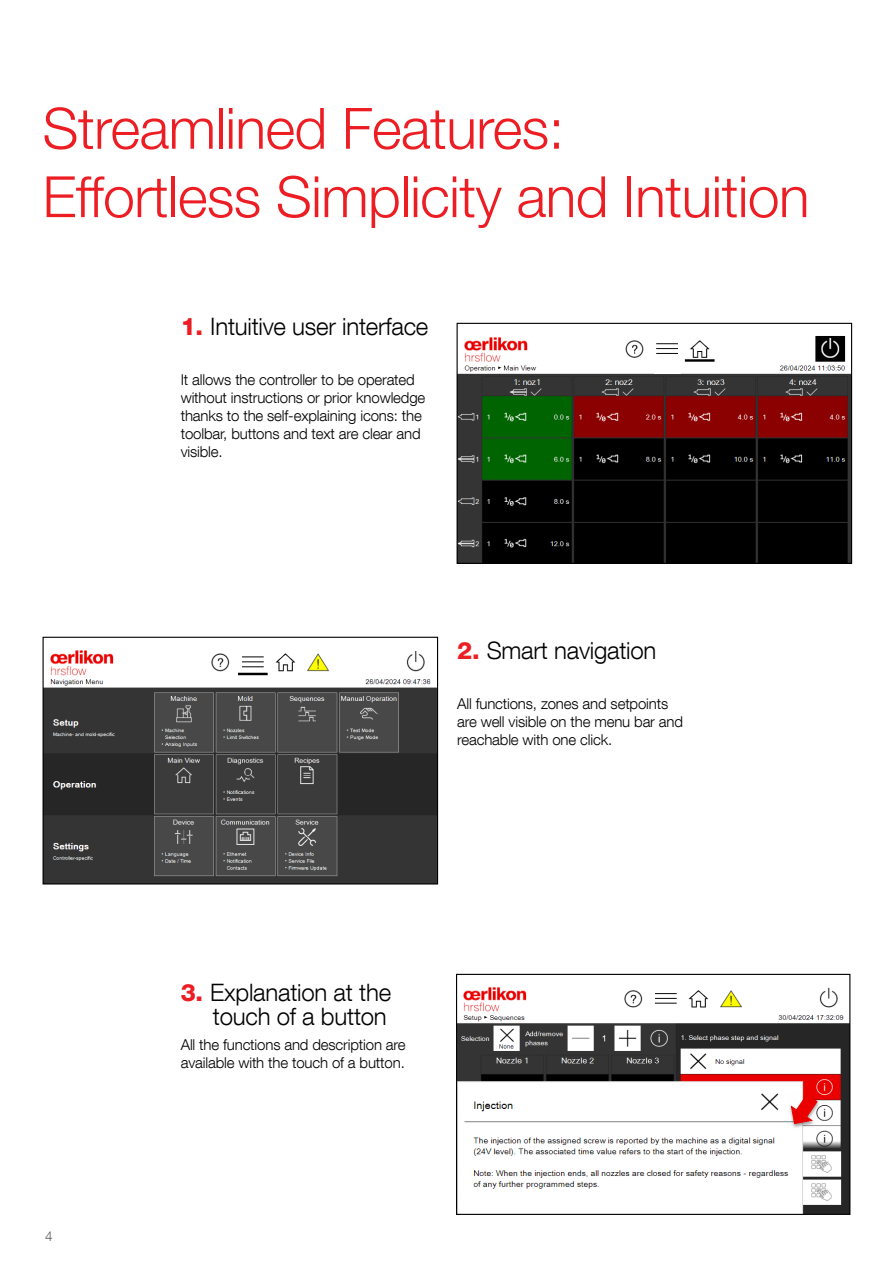
<style>
.page{position:relative;width:893px;height:1263px;background:#fff}
.page>*{position:absolute;margin:0;border:0;box-sizing:border-box;transform-origin:0 0}
.t1{font:300 57px/68.4px "Helvetica Neue LT Com";letter-spacing:-.01em;color:#ed1d24}
.t2{font:300 24px/24px "Helvetica Neue LT Com";letter-spacing:-.01em;color:#000;text-align:right}
.t3{font:300 15px/18px "Helvetica Neue LT Com";letter-spacing:-.01em;color:#000}
.t4{font:300 13.5px "Helvetica Neue LT Com";color:#58595b}
.s1{font-weight:800;color:#ed1d24}
</style>
<div class="page">
<img style="left:45px;top:650px;width:391px;height:232px">
<div style="left:43px;top:637px;width:395px;height:247px;border:1px solid #000"></div>
<img style="left:459px;top:336px;width:391px;height:226px">
<div style="left:457px;top:323px;width:395px;height:241px;border:1px solid #000"></div>
<img style="left:458px;top:987px;width:390px;height:226px">
<img style="left:459px;top:1083px;width:342px;height:129px">
<div style="left:457px;top:1081px;width:346px;height:133px;border:1px solid #d9d9d9"></div>
<img style="left:786px;top:1092px;width:36px;height:39px">
<svg style="left:790px;top:1093px;width:28px;height:32px"></svg>
<div style="left:456px;top:974px;width:394px;height:241px;border:1px solid #000"></div>
<div style="left:655px;top:1010px;width:27px;height:12px;background:#fff"></div>
<div style="left:655px;top:361px;width:26px;height:13px;background:#fff"></div>
<h1 class="t1" style="left:43px;top:93px;width:768px">Streamlined Features:<br>Effortless Simplicity and Intuition</h1>
<h2 class="t2" style="left:181px;top:314px;width:249px"><span class="s1">1.</span> Intuitive user interface</h2>
<p class="t4" style="left:45px;top:1227px;width:9px">4</p>
<p class="t3" style="left:181px;top:370px;width:246px">It allows the controller to be operated without instructions or prior knowledge thanks to the self-explaining icons: the toolbar, buttons and text are clear and visible.</p>
<h2 class="t2" style="left:457px;top:638px;width:201px"><span class="s1">2.</span> Smart navigation</h2>
<p class="t3" style="left:457px;top:694px;width:227px">All functions, zones and setpoints are well visible on the menu bar and reachable with one click.</p>
<h2 class="t2" style="left:181px;top:980px;width:212px"><span class="s1">3.</span> Explanation at the touch of a button</h2>
<p class="t3" style="left:181px;top:1035px;width:226px">All the functions and description are available with the touch of a button.</p>
</div>
